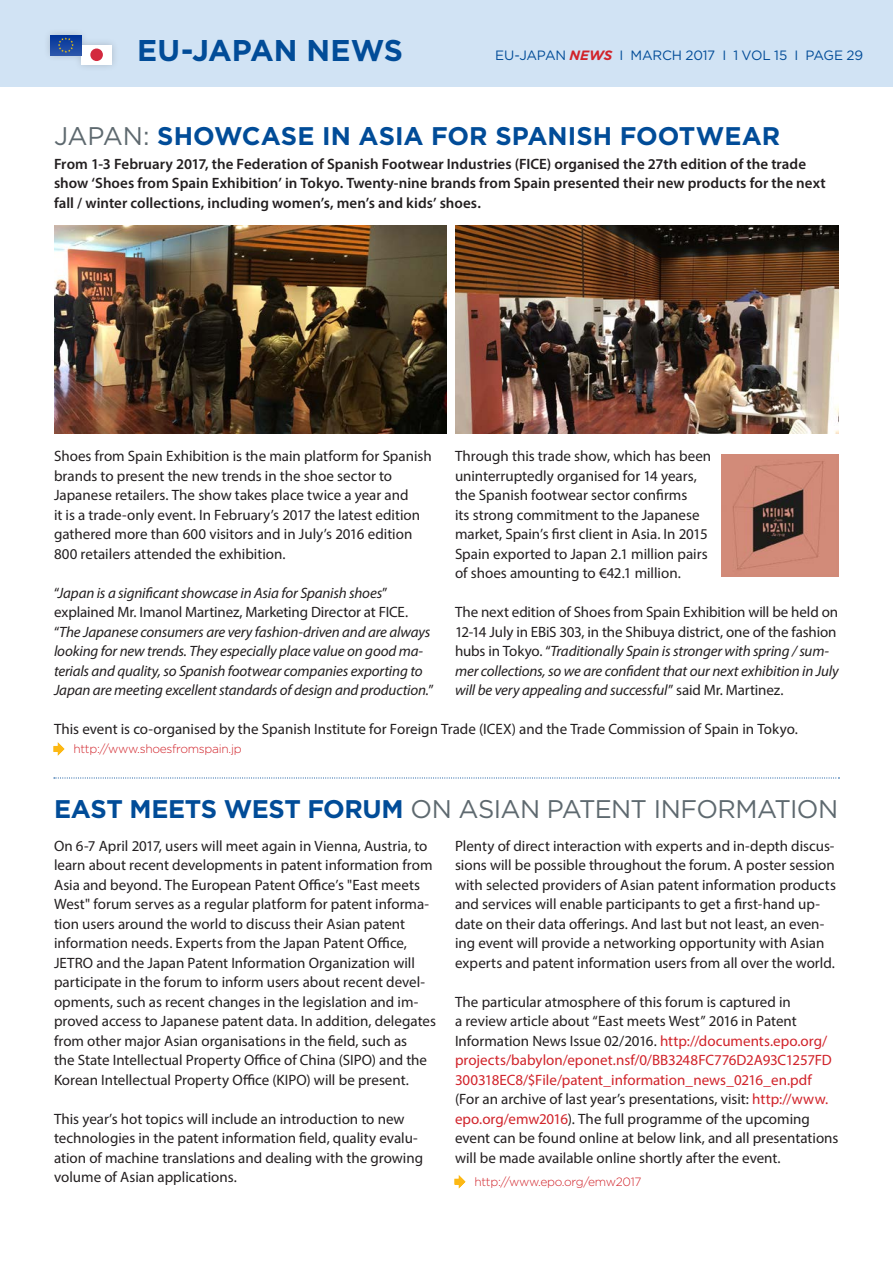
<style>
.page{position:relative;width:893px;height:1263px;background:#fff}
.page>*{position:absolute;margin:0;border:0;box-sizing:border-box;transform-origin:0 0}
.t1{font:700 30px "Gotham";letter-spacing:-.005em;color:#014c98}
.t2{font:25.5px "Gotham";letter-spacing:-.025em;color:#5e696f}
.t3{font:700 25.5px "Gotham";color:#014c98}
.t4{font:15px/19.5px "Myriad Pro";color:#231f20}
.t5{font:italic 15px/19.5px "Myriad Pro";letter-spacing:-.01em;color:#231f20}
.t6{font:600 15px/19.5px "Myriad Pro";color:#231f20}
.t7{font:13.5px "Gotham";letter-spacing:-.015em;color:#014c98}
.t8{font:300 12px "Gotham";letter-spacing:-.025em;color:#d1232a}
.s1{font-size:25.5px}
.s2{font-weight:700;font-style:italic;color:#d1232a}
.s3{font-weight:400;color:#5e696f}
.s4{font-style:normal}
.s5{font-style:italic}
.s6{font-weight:700;color:#014c98}
.s7{color:#d1232a}
</style>
<div class="page">
<div style="left:0;top:0;width:893px;height:86px;background:#d1e3f4"></div>
<div style="left:43px;top:27px;width:77px;height:45px;background:#231f20;opacity:.21"></div>
<div style="left:81px;top:45px;width:31px;height:20px;background:#fff"></div>
<div style="left:90px;top:49px;width:13px;height:12px;background:#d3293e;border-radius:50%"></div>
<div style="left:51px;top:35px;width:30px;height:20px;background:linear-gradient(to bottom,#039,#2954a9)"></div>
<svg style="left:58px;top:37px;width:16px;height:16px"></svg>
<img style="left:455px;top:225px;width:384px;height:208px">
<img style="left:54px;top:225px;width:392px;height:208px">
<img style="left:721px;top:454px;width:118px;height:123px">
<svg style="left:54px;top:777px;width:785px;height:1px"></svg>
<svg style="left:53px;top:742px;width:12px;height:14px"></svg>
<svg style="left:454px;top:1175px;width:12px;height:14px"></svg>
<h1 class="t1" style="left:137px;top:30px;width:259px">CENTRE’<span class="s1">S</span> NEWS</h1>
<h1 class="t1" style="left:137px;top:30px;width:267px">EU-JAPAN NEWS</h1>
<p class="t7" style="left:495px;top:46px;width:72px">EU-JAPAN</p>
<p class="t7" style="left:573px;top:46px;width:144px"><span class="s2">NEWS</span> I MARCH 2017</p>
<p class="t7" style="left:623px;top:46px;width:242px">I MARCH 2017 I 1 VOL 15 I PAGE 29</p>
<p class="t7" style="left:499px;top:46px;width:115px">EU-JAPAN<span class="s2">NEWS</span></p>
<p class="t3" style="left:54px;top:119px;width:728px"><span class="s3">JAPAN:</span> SHOWCASE IN ASIA FOR SPANISH FOOTWEAR</p>
<p class="t6" style="left:54px;top:153px;width:773px">From 1-3 February 2017, the Federation of Spanish Footwear Industries (FICE) organised the 27th edition of the trade show ‘Shoes from Spain Exhibition’ in Tokyo. Twenty-nine brands from Spain presented their new products for the next fall / winter collections, including women’s, men’s and kids’ shoes.</p>
<p class="t4" style="left:54px;top:446px;width:379px">Shoes from Spain Exhibition is the main platform for Spanish brands to present the new trends in the shoe sector to Japanese retailers. The show takes place twice a year and<br>it is a trade-only event. In February’s 2017 the latest edition gathered more than 600 visitors and in July’s 2016 edition 800 retailers attended the exhibition.</p>
<p class="t5" style="left:54px;top:582px;width:381px"><span class="s4">“</span>Japan is a significant showcase in Asia for Spanish shoes<span class="s4">” explained Mr. Imanol Martinez, Marketing Director at FICE. “</span>The Japanese consumers are very fashion-driven and are always looking for new trends. They especially place value on good ma&shy;terials and quality, so Spanish footwear companies exporting to Japan are meeting excellent standards of design and production.<span class="s4">”</span></p>
<p class="t4" style="left:455px;top:446px;width:258px">Through this trade show, which has been uninterruptedly organised for 14 years, the Spanish footwear sector confirms<br>its strong commitment to the Japanese market, Spain’s first client in Asia. In 2015<br>Spain exported to Japan 2.1 million pairs of shoes amounting to €42.1 million.</p>
<p class="t4" style="left:455px;top:602px;width:385px">The next edition of Shoes from Spain Exhibition will be held on 12-14 July in EBiS 303, in the Shibuya district, one of the fashion hubs in Tokyo. “<span class="s5">Traditionally Spain is stronger with spring / sum&shy;mer collections, so we are confident that our next exhibition in July will be very appealing and successful</span>” said Mr. Martinez.</p>
<p class="t4" style="left:54px;top:719px;width:745px">This event is co-organised by the Spanish Institute for Foreign Trade (ICEX) and the Trade Commission of Spain in Tokyo.</p>
<p class="t8" style="left:73px;top:741px;width:170px">http://www.shoesfromspain.jp</p>
<p class="t2" style="left:54px;top:793px;width:786px"><span class="s6">EAST MEETS WEST FORUM</span> ON ASIAN PATENT INFORMATION</p>
<p class="t4" style="left:54px;top:835px;width:383px">On 6-7 April 2017, users will meet again in Vienna, Austria, to learn about recent developments in patent information from Asia and beyond. The European Patent Office’s "East meets West" forum serves as a regular platform for patent informa&shy;tion users around the world to discuss their Asian patent information needs. Experts from the Japan Patent Office, JETRO and the Japan Patent Information Organization will participate in the forum to inform users about recent devel&shy;opments, such as recent changes in the legislation and im&shy;proved access to Japanese patent data. In addition, delegates from other major Asian organisations in the field, such as<br>the State Intellectual Property Office of China (SIPO) and the Korean Intellectual Property Office (KIPO) will be present.</p>
<p class="t4" style="left:54px;top:1108px;width:371px">This year’s hot topics will include an introduction to new technologies in the patent information field, quality evalu&shy;ation of machine translations and dealing with the growing volume of Asian applications.</p>
<p class="t4" style="left:455px;top:835px;width:382px">Plenty of direct interaction with experts and in-depth discus&shy;sions will be possible throughout the forum. A poster session with selected providers of Asian patent information products and services will enable participants to get a first-hand up&shy;date on their data offerings. And last but not least, an even&shy;ing event will provide a networking opportunity with Asian experts and patent information users from all over the world.</p>
<p class="t4" style="left:455px;top:991px;width:385px">The particular atmosphere of this forum is captured in<br>a review article about “East meets West” 2016 in Patent Information News Issue 02/2016. <span class="s7">http://documents.epo.org/ projects/babylon/eponet.nsf/0/BB3248FC776D2A93C1257FD 300318EC8/$File/patent_information_news_0216_en.pdf </span>(For an archive of last year’s presentations, visit: <span class="s7">http://www. epo.org/emw2016</span>). The full programme of the upcoming event can be found online at below link, and all presentations will be made available online shortly after the event.</p>
<p class="t8" style="left:474px;top:1174px;width:169px">http://www.epo.org/emw2017</p>
</div>
